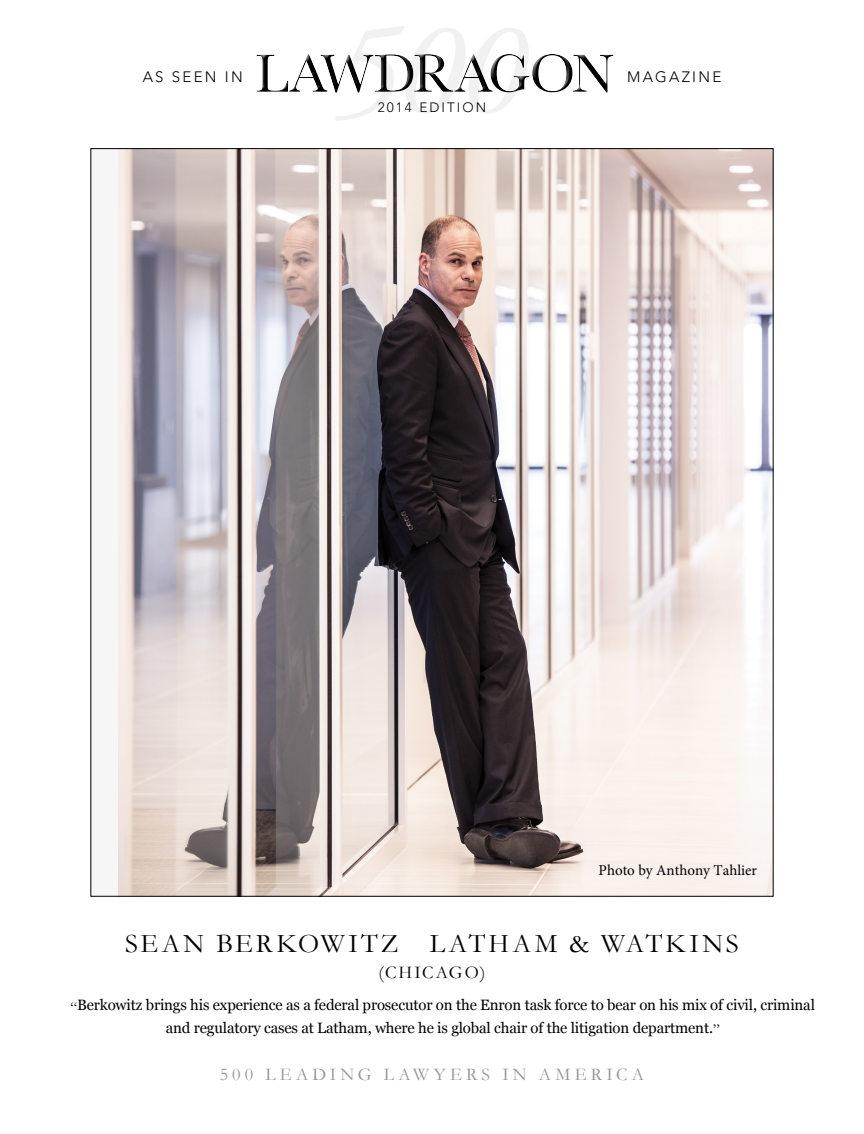
<style>
.page{position:relative;width:864px;height:1134px;background:#fff}
.page>*{position:absolute;margin:0;border:0;box-sizing:border-box;transform-origin:0 0}
.t1{font:27px "Garamond";letter-spacing:.115em;color:#000}
.t2{font:18px "Garamond";letter-spacing:.235em;color:#939598}
.t3{font:18px "Garamond";letter-spacing:.11em;color:#000}
.t4{font:15px/22.5px "Georgia";letter-spacing:-.01em;color:#000;text-align:center}
.t5{font:15px "Minion Pro";color:#000}
.t6{font:300 15px "Avenir LT Std";letter-spacing:.15em;color:#000}
.t7{font:300 13.5px "Avenir LT Std";letter-spacing:.15em;color:#000}
.s1{font-family:"Garamond"}
</style>
<div class="page">
<svg style="left:335px;top:26px;width:193px;height:94px"></svg>
<div style="left:251px;top:49px;width:367px;height:44px;background:#fff"></div>
<div style="left:253px;top:52px;width:366px;height:41px;background:#000;opacity:.75"></div>
<div style="left:91px;top:149px;width:682px;height:747px;background:#f6f6f6"></div>
<img style="left:119px;top:150px;width:652px;height:744px">
<p class="t6" style="left:143px;top:68px;width:102px">AS SEEN IN</p>
<p class="t7" style="left:378px;top:100px;width:110px">2014 EDITION</p>
<p class="t6" style="left:627px;top:68px;width:96px">MAGAZINE</p>
<p class="t5" style="left:599px;top:860px;width:160px">Photo by Anthony Tahlier</p>
<h1 class="t1" style="left:125px;top:926px;width:615px">SEAN BERKOWITZ LATHAM &amp; WATKINS</h1>
<p class="t3" style="left:378px;top:960px;width:109px">(CHICAGO)</p>
<p class="t4" style="left:70px;top:993px;width:746px"><span class="s1">“</span>Berkowitz brings his experience as a federal prosecutor on the Enron task force to bear on his mix of civil, criminal and regulatory cases at Latham, where he is global chair of the litigation department.<span class="s1">”</span></p>
<p class="t2" style="left:220px;top:1062px;width:426px">500 LEADING LAWYERS IN AMERICA</p>
</div>
